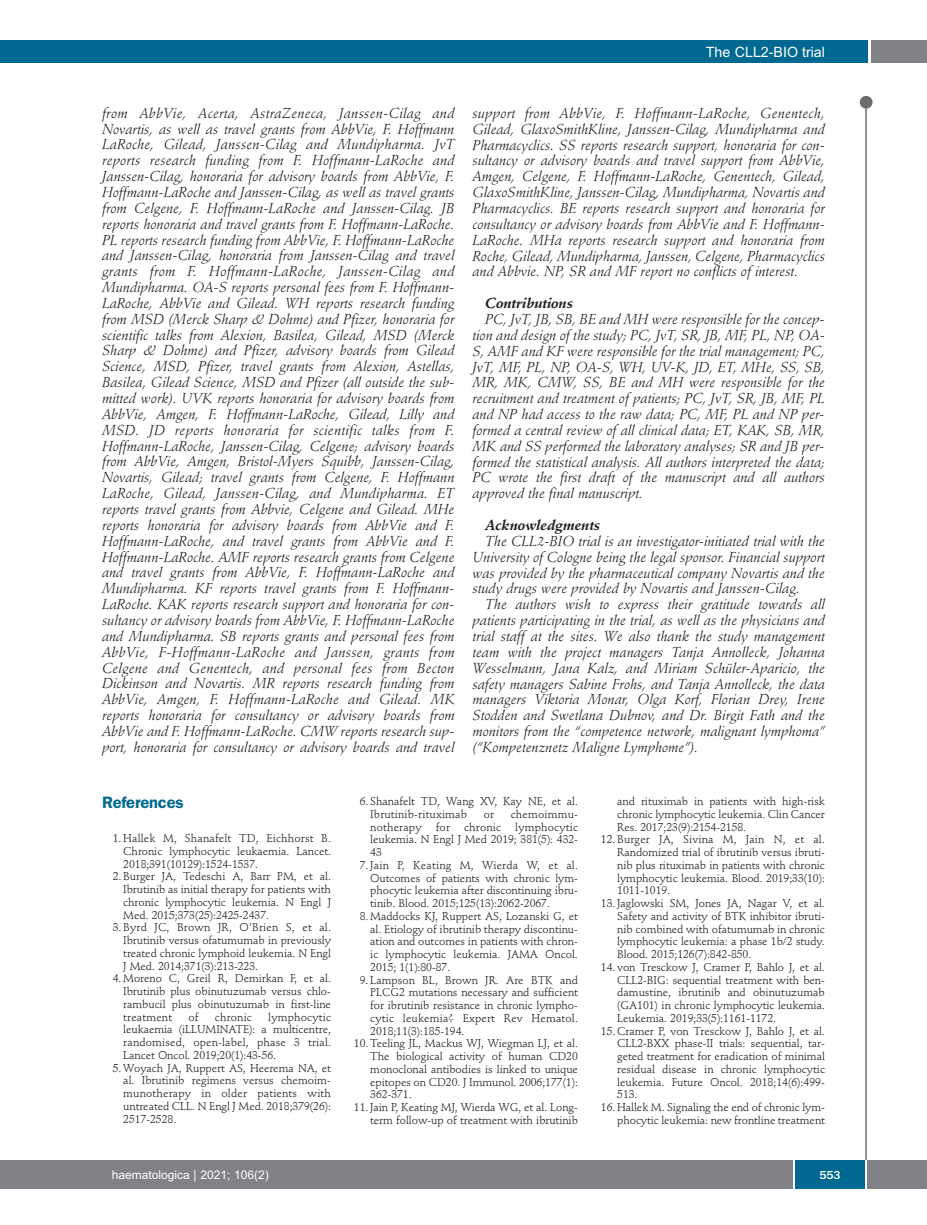
<style>
.page{position:relative;width:927px;height:1225px;background:#fff}
.page>*{position:absolute;margin:0;border:0;box-sizing:border-box;transform-origin:0 0}
.t1{font:600 16.5px "Franklin Gothic";letter-spacing:-.01em;color:#006991}
.t2{font:italic 14.25px/15.9px "Stempel Schneidler";color:#231f20;text-align:justify}
.t3{font:italic 700 14.25px "Stempel Schneidler";color:#231f20}
.t4{font:14.25px "Arial";color:#fff}
.t5{font:12px "Arial";color:#fff}
.t6{font:500 12px "Franklin Gothic";color:#fff}
.t7{font:11.25px/12.8px "Stempel Schneidler";letter-spacing:-.005em;color:#231f20;text-align:justify}
.t8{font:11.25px "Stempel Schneidler";letter-spacing:.015em;color:#231f20}
</style>
<div class="page">
<div style="left:860px;top:96px;width:12px;height:13px;background:#6c6d70;border-radius:50%"></div>
<hr style="left:865px;top:98px;width:2px;height:1062px;background:#6c6d70">
<div style="left:871px;top:40px;width:56px;height:22px;background:#808285"></div>
<div style="left:18px;top:40px;width:849px;height:22px;background:#006991"></div>
<div style="left:17px;top:1160px;width:910px;height:28px;background:#808285"></div>
<div style="left:795px;top:1160px;width:70px;height:28px;background:#006991"></div>
<hr style="left:793px;top:1160px;width:2px;height:28px;background:#fff">
<hr style="left:865px;top:1160px;width:2px;height:28px;background:#fff">
<div style="left:0;top:40px;width:19px;height:22px;background:#006991"></div>
<div style="left:0;top:1160px;width:18px;height:28px;background:#808285"></div>
<p class="t4" style="left:706px;top:44px;width:121px">The CLL2-BIO trial</p>
<p class="t2" style="left:102px;top:106px;width:354px">from AbbVie, Acerta, AstraZeneca, Janssen-Cilag and Novartis, as well as travel grants from AbbVie, F. Hoffmann LaRoche, Gilead, Janssen-Cilag and Mundipharma. JvT reports research funding from F. Hoffmann-LaRoche and Janssen-Cilag, honoraria for advisory boards from AbbVie, F.<br>Hoffmann-LaRoche and Janssen-Cilag, as well as travel grants from Celgene, F. Hoffmann-LaRoche and Janssen-Cilag. JB reports honoraria and travel grants from F. Hoffmann-LaRoche.<br>PL reports research funding from AbbVie, F. Hoffmann-LaRoche and Janssen-Cilag, honoraria from Janssen-Cilag and travel grants from F. Hoffmann-LaRoche, Janssen-Cilag and Mundipharma. OA-S reports personal fees from F. Hoffmann-LaRoche, AbbVie and Gilead. WH reports research funding from MSD (Merck Sharp &amp; Dohme) and Pfizer, honoraria for scientific talks from Alexion, Basilea, Gilead, MSD (Merck Sharp &amp; Dohme) and Pfizer, advisory boards from Gilead Science, MSD, Pfizer, travel grants from Alexion, Astellas, Basilea, Gilead Science, MSD and Pfizer (all outside the sub&shy;mitted work). UVK reports honoraria for advisory boards from AbbVie, Amgen, F. Hoffmann-LaRoche, Gilead, Lilly and MSD. JD reports honoraria for scientific talks from F.<br>Hoffmann-LaRoche, Janssen-Cilag, Celgene; advisory boards from AbbVie, Amgen, Bristol-Myers Squibb, Janssen-Cilag, Novartis, Gilead; travel grants from Celgene, F. Hoffmann LaRoche, Gilead, Janssen-Cilag, and Mundipharma. ET reports travel grants from Abbvie, Celgene and Gilead. MHe reports honoraria for advisory boards from AbbVie and F.<br>Hoffmann-LaRoche, and travel grants from AbbVie and F.<br>Hoffmann-LaRoche. AMF reports research grants from Celgene and travel grants from AbbVie, F. Hoffmann-LaRoche and Mundipharma. KF reports travel grants from F. Hoffmann-LaRoche. KAK reports research support and honoraria for con&shy;sultancy or advisory boards from AbbVie, F. Hoffmann-LaRoche and Mundipharma. SB reports grants and personal fees from AbbVie, F-Hoffmann-LaRoche and Janssen, grants from Celgene and Genentech, and personal fees from Becton Dickinson and Novartis. MR reports research funding from AbbVie, Amgen, F. Hoffmann-LaRoche and Gilead. MK reports honoraria for consultancy or advisory boards from AbbVie and F. Hoffmann-LaRoche. CMW reports research sup&shy;port, honoraria for consultancy or advisory boards and travel</p>
<p class="t2" style="left:472px;top:106px;width:354px">support from AbbVie, F. Hoffmann-LaRoche, Genentech, Gilead, GlaxoSmithKline, Janssen-Cilag, Mundipharma and Pharmacyclics. SS reports research support, honoraria for con&shy;sultancy or advisory boards and travel support from AbbVie, Amgen, Celgene, F. Hoffmann-LaRoche, Genentech, Gilead, GlaxoSmithKline, Janssen-Cilag, Mundipharma, Novartis and Pharmacyclics. BE reports research support and honoraria for consultancy or advisory boards from AbbVie and F. Hoffmann-LaRoche. MHa reports research support and honoraria from Roche, Gilead, Mundipharma, Janssen, Celgene, Pharmacyclics and Abbvie. NP, SR and MF report no conflicts of interest.</p>
<p class="t3" style="left:485px;top:297px;width:89px">Contributions</p>
<p class="t2" style="left:472px;top:312px;width:354px;text-indent:13px">PC, JvT, JB, SB, BE and MH were responsible for the concep&shy;tion and design of the study; PC, JvT, SR, JB, MF, PL, NP, OA-S, AMF and KF were responsible for the trial management; PC, JvT, MF, PL, NP, OA-S, WH, UV-K, JD, ET, MHe, SS, SB, MR, MK, CMW, SS, BE and MH were responsible for the recruitment and treatment of patients; PC, JvT, SR, JB, MF, PL and NP had access to the raw data; PC, MF, PL and NP per&shy;formed a central review of all clinical data; ET, KAK, SB, MR, MK and SS performed the laboratory analyses; SR and JB per&shy;formed the statistical analysis. All authors interpreted the data; PC wrote the first draft of the manuscript and all authors approved the final manuscript.</p>
<p class="t3" style="left:485px;top:519px;width:117px">Acknowledgments</p>
<p class="t2" style="left:472px;top:534px;width:354px;text-indent:13px">The CLL2-BIO trial is an investigator-initiated trial with the University of Cologne being the legal sponsor. Financial support was provided by the pharmaceutical company Novartis and the study drugs were provided by Novartis and Janssen-Cilag.</p>
<p class="t2" style="left:472px;top:598px;width:354px;text-indent:13px">The authors wish to express their gratitude towards all patients participating in the trial, as well as the physicians and trial staff at the sites. We also thank the study management team with the project managers Tanja Annolleck, Johanna Wesselmann, Jana Kalz, and Miriam Schüler-Aparicio, the safety managers Sabine Frohs, and Tanja Annolleck, the data managers Viktoria Monar, Olga Korf, Florian Drey, Irene Stodden and Swetlana Dubnov, and Dr. Birgit Fath and the monitors from the “competence network, malignant lymphoma” (“Kompetenznetz Maligne Lymphome”).</p>
<p class="t1" style="left:102px;top:797px;width:83px">References</p>
<p class="t7" style="left:123px;top:833px;width:209px;text-indent:-11px">1. Hallek M, Shanafelt TD, Eichhorst B.<br>Chronic lymphocytic leukaemia. Lancet.<br>2018;391(10129):1524-1537.</p>
<p class="t7" style="left:123px;top:871px;width:209px;text-indent:-11px">2. Burger JA, Tedeschi A, Barr PM, et al.<br>Ibrutinib as initial therapy for patients with chronic lymphocytic leukemia. N Engl J Med. 2015;373(25):2425-2437.</p>
<p class="t7" style="left:123px;top:922px;width:209px;text-indent:-11px">3. Byrd JC, Brown JR, O'Brien S, et al.<br>Ibrutinib versus ofatumumab in previously treated chronic lymphoid leukemia. N Engl J Med. 2014;371(3):213-223.</p>
<p class="t7" style="left:123px;top:973px;width:209px;text-indent:-11px">4. Moreno C, Greil R, Demirkan F, et al.<br>Ibrutinib plus obinutuzumab versus chlo&shy;rambucil plus obinutuzumab in first-line treatment</p>
<p class="t7" style="left:123px;top:1011px;width:209px;text-indent:145px">lymphocytic leukaemia (iLLUMINATE): a multicentre, randomised, open-label, phase 3 trial.<br>Lancet Oncol. 2019;20(1):43-56.</p>
<p class="t7" style="left:123px;top:1062px;width:209px;text-indent:-11px">5. Woyach JA, Ruppert AS, Heerema NA, et al. Ibrutinib regimens versus chemoim&shy;munotherapy in older patients with untreated CLL. N Engl J Med. 2018;379(26):<br>2517-2528.</p>
<p class="t7" style="left:188px;top:1011px;width:12px">of</p>
<p class="t8" style="left:215px;top:1012px;width:39px">chronic</p>
<p class="t7" style="left:370px;top:796px;width:209px;text-indent:-11px">6. Shanafelt TD, Wang XV, Kay NE, et al.<br>Ibrutinib-rituximab</p>
<p class="t7" style="left:484px;top:809px;width:12px">or</p>
<p class="t8" style="left:511px;top:809px;width:69px">chemoimmu -</p>
<p class="t7" style="left:370px;top:821px;width:209px;text-indent:145px">lymphocytic leukemia. N Engl J Med 2019; 381(5): 432- 43</p>
<p class="t7" style="left:370px;top:860px;width:209px;text-indent:-11px">7. Jain P, Keating M, Wierda W, et al.<br>Outcomes of patients with chronic lym&shy;phocytic leukemia after discontinuing ibru&shy;tinib. Blood. 2015;125(13):2062-2067.</p>
<p class="t7" style="left:370px;top:911px;width:209px;text-indent:-11px">8. Maddocks KJ, Ruppert AS, Lozanski G, et al. Etiology of ibrutinib therapy discontinu&shy;ation and outcomes in patients with chron&shy;ic lymphocytic leukemia. JAMA Oncol.<br>2015; 1(1):80-87.</p>
<p class="t7" style="left:370px;top:974px;width:209px;text-indent:-11px">9. Lampson BL, Brown JR. Are BTK and PLCG2 mutations necessary and sufficient for ibrutinib resistance in chronic lympho&shy;cytic leukemia? Expert Rev Hematol.<br>2018;11(3):185-194.</p>
<p class="t7" style="left:370px;top:1038px;width:209px;text-indent:-16px">10. Teeling JL, Mackus WJ, Wiegman LJ, et al.<br>The biological activity of human CD20 monoclonal antibodies is linked to unique epitopes on CD20. J Immunol. 2006;177(1):<br>362-371.</p>
<p class="t7" style="left:354px;top:1102px;width:225px;text-align:right">11. Jain P, Keating MJ, Wierda WG, et al. Long&shy;term follow-up of treatment with ibrutinib</p>
<p class="t8" style="left:370px;top:822px;width:53px">notherapy</p>
<p class="t7" style="left:436px;top:821px;width:16px">for</p>
<p class="t8" style="left:464px;top:822px;width:39px">chronic</p>
<p class="t7" style="left:617px;top:796px;width:209px">and rituximab in patients with high-risk chronic lymphocytic leukemia. Clin Cancer Res. 2017;23(9):2154-2158.</p>
<p class="t7" style="left:617px;top:834px;width:209px;text-indent:-16px">12. Burger JA, Sivina M, Jain N, et al.<br>Randomized trial of ibrutinib versus ibruti&shy;nib plus rituximab in patients with chronic lymphocytic leukemia. Blood. 2019;33(10):<br>1011-1019.</p>
<p class="t7" style="left:617px;top:898px;width:209px;text-indent:-16px">13. Jaglowski SM, Jones JA, Nagar V, et al.<br>Safety and activity of BTK inhibitor ibruti&shy;nib combined with ofatumumab in chronic lymphocytic leukemia: a phase 1b/2 study.<br>Blood. 2015;126(7):842-850.</p>
<p class="t7" style="left:617px;top:961px;width:209px;text-indent:-16px">14. von Tresckow J, Cramer P, Bahlo J, et al.<br>CLL2-BIG: sequential treatment with ben&shy;damustine, ibrutinib and obinutuzumab (GA101) in chronic lymphocytic leukemia.<br>Leukemia. 2019;33(5):1161-1172.</p>
<p class="t7" style="left:617px;top:1025px;width:209px;text-indent:-16px">15. Cramer P, von Tresckow J, Bahlo J, et al.<br>CLL2-BXX phase-II trials: sequential, tar&shy;geted treatment for eradication of minimal residual disease in chronic lymphocytic leukemia. Future Oncol. 2018;14(6):499- 513.</p>
<p class="t7" style="left:601px;top:1102px;width:226px;text-align:right">16. Hallek M. Signaling the end of chronic lym&shy;phocytic leukemia: new frontline treatment</p>
<p class="t5" style="left:112px;top:1167px;width:158px">haematologica | 2021; 106(2)</p>
<p class="t6" style="left:819px;top:1167px;width:23px">553</p>
</div>
